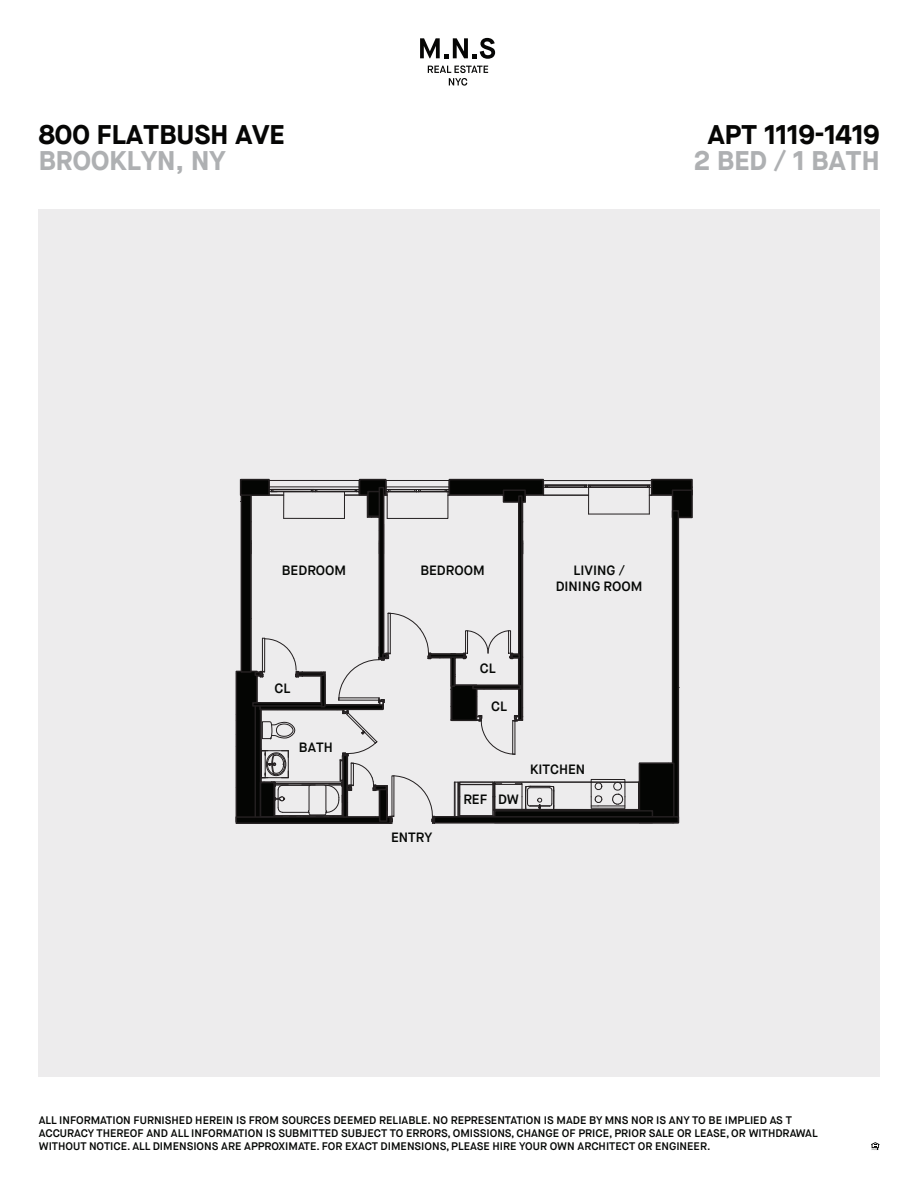
<style>
.page{position:relative;width:918px;height:1188px;background:#fff}
.page>*{position:absolute;margin:0;border:0;box-sizing:border-box;transform-origin:0 0}
.t1{font:700 27px "Maison Neue";color:#060605}
.t2{font:700 27px "Maison Neue";color:#aeb0b2}
.t3{font:600 13.5px/16.2px "Maison Neue";color:#050705;text-align:center}
.t4{font:600 10.95px/13.2px "Maison Neue";color:#050705}
</style>
<div class="page">
<svg style="left:871px;top:1142px;width:8px;height:8px"></svg>
<div style="left:38px;top:209px;width:842px;height:868px;background:#edeced"></div>
<svg style="left:420px;top:38px;width:75px;height:21px"></svg>
<svg style="left:428px;top:65px;width:60px;height:21px"></svg>
<hr style="left:494px;top:809px;width:97px;height:1px;background:#231f20">
<hr style="left:544px;top:495px;width:45px;height:1px;background:#231f20">
<hr style="left:544px;top:480px;width:108px;height:1px;background:#231f20">
<hr style="left:548px;top:487px;width:37px;height:1px;background:#231f20">
<hr style="left:548px;top:485px;width:37px;height:1px;background:#231f20">
<hr style="left:590px;top:485px;width:58px;height:1px;background:#231f20">
<svg style="left:584px;top:485px;width:7px;height:29px"></svg>
<hr style="left:589px;top:514px;width:60px;height:1px;background:#231f20">
<hr style="left:589px;top:487px;width:60px;height:1px;background:#231f20">
<hr style="left:494px;top:782px;width:97px;height:1px;background:#231f20">
<svg style="left:584px;top:763px;width:55px;height:47px"></svg>
<svg style="left:647px;top:480px;width:46px;height:208px"></svg>
<div style="left:359px;top:479px;width:28px;height:17px;background:#231f20"></div>
<div style="left:449px;top:479px;width:95px;height:16px;background:#231f20"></div>
<svg style="left:235px;top:480px;width:319px;height:344px"></svg>
<div style="left:241px;top:493px;width:11px;height:180px;background:#040503;border:2px solid #231f20"></div>
<div style="left:240px;top:479px;width:30px;height:17px;background:#040503;border:2px solid #231f20"></div>
<div style="left:651px;top:479px;width:42px;height:17px;background:#040503;border:2px solid #231f20"></div>
<div style="left:672px;top:489px;width:21px;height:29px;background:#040503;border:2px solid #231f20"></div>
<svg style="left:672px;top:510px;width:7px;height:306px"></svg>
<div style="left:639px;top:763px;width:36px;height:60px;background:#040503;border:2px solid #231f20"></div>
<div style="left:494px;top:810px;width:159px;height:13px;background:#040503;border:2px solid #231f20"></div>
<svg style="left:434px;top:816px;width:245px;height:8px"></svg>
<h1 class="t1" style="left:39px;top:115px;width:248px">800 FLATBUSH AVE</h1>
<h1 class="t2" style="left:39px;top:141px;width:188px">BROOKLYN, NY</h1>
<h1 class="t1" style="left:708px;top:115px;width:173px">APT 1119-1419</h1>
<h1 class="t2" style="left:694px;top:142px;width:187px">2 BED / 1 BATH</h1>
<p class="t3" style="left:282px;top:562px;width:66px">BEDROOM</p>
<p class="t3" style="left:420px;top:562px;width:66px">BEDROOM</p>
<p class="t3" style="left:556px;top:562px;width:88px">LIVING /<br>DINING ROOM</p>
<p class="t3" style="left:275px;top:680px;width:17px">CL</p>
<p class="t3" style="left:299px;top:740px;width:35px">BATH</p>
<p class="t3" style="left:391px;top:829px;width:43px">ENTRY</p>
<p class="t3" style="left:480px;top:661px;width:17px">CL</p>
<p class="t3" style="left:491px;top:698px;width:17px">CL</p>
<p class="t3" style="left:463px;top:791px;width:57px">REF DW</p>
<p class="t3" style="left:530px;top:761px;width:57px">KITCHEN</p>
<p class="t4" style="left:39px;top:1113px;width:781px">ALL INFORMATION FURNISHED HEREIN IS FROM SOURCES DEEMED RELIABLE. NO REPRESENTATION IS MADE BY MNS NOR IS ANY TO BE IMPLIED AS T<br>ACCURACY THEREOF AND ALL INFORMATION IS SUBMITTED SUBJECT TO ERRORS, OMISSIONS, CHANGE OF PRICE, PRIOR SALE OR LEASE, OR WITHDRAWAL<br>WITHOUT NOTICE. ALL DIMENSIONS ARE APPROXIMATE. FOR EXACT DIMENSIONS, PLEASE HIRE YOUR OWN ARCHITECT OR ENGINEER.</p>
</div>
